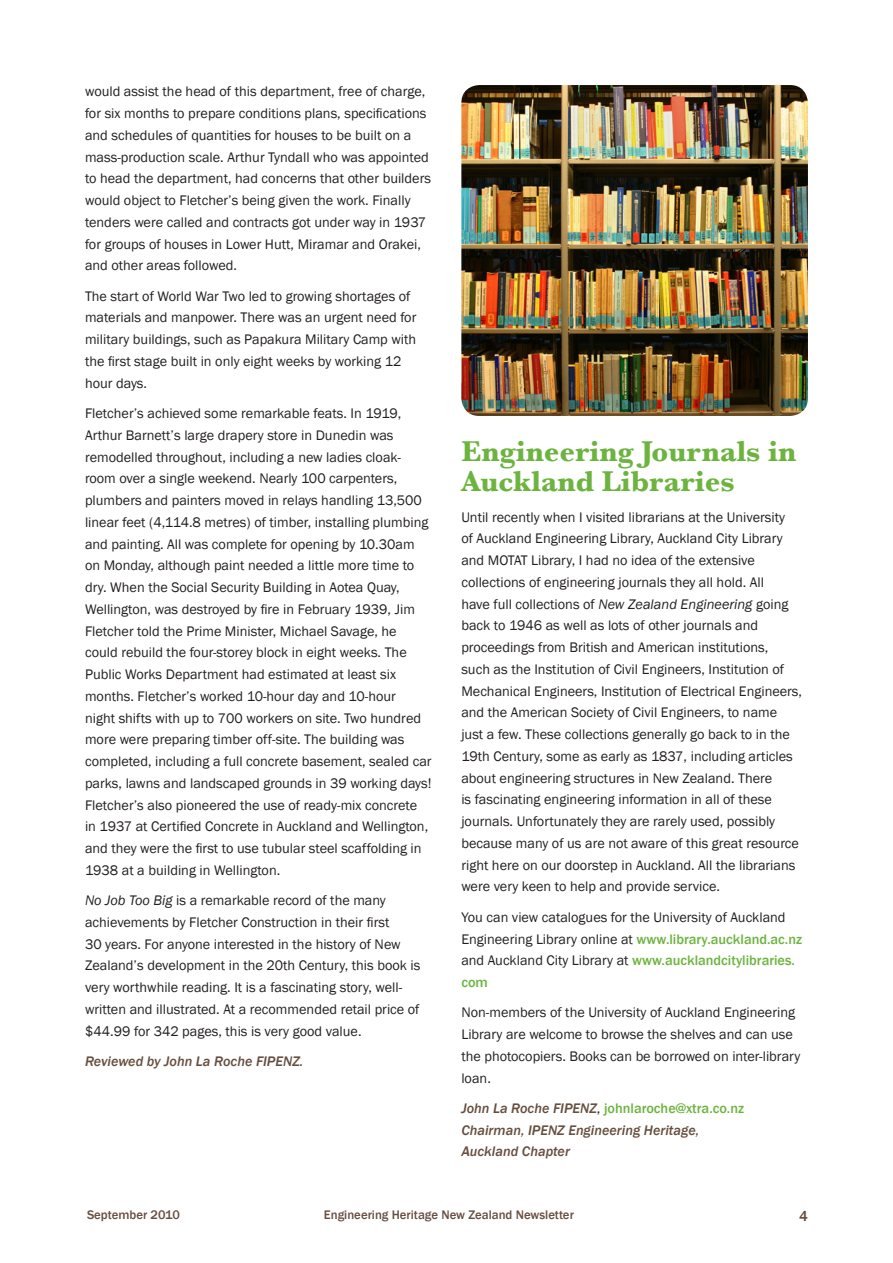
<style>
.page{position:relative;width:893px;height:1263px;background:#fff}
.page>*{position:absolute;margin:0;border:0;box-sizing:border-box;transform-origin:0 0}
.Headings{font:700 30px/30px "Baskerville";color:#6cb43f}
.t1{font:500 15px "Franklin Gothic";color:#674e3f}
.Main_body{font:14.25px/21.8px "Franklin Gothic";color:#231f20}
.Main_body-2{font:italic 500 14.25px/21.8px "Franklin Gothic";color:#674e3f}
.t2{font:500 12.75px "Franklin Gothic";color:#674e3f}
.s1{font-style:italic}
.s2{font-weight:500;color:#6cb43f}
.s3{font-weight:400;font-style:normal;color:#231f20}
.s4{font-style:normal;color:#6cb43f}
</style>
<div class="page">
<img style="left:461px;top:85px;width:347px;height:331px">
<p class="Main_body" style="left:85px;top:81px;width:347px">would assist the head of this department, free of charge, for six months to prepare conditions plans, specifications and schedules of quantities for houses to be built on a mass-production scale. Arthur Tyndall who was appointed to head the department, had concerns that other builders would object to Fletcher’s being given the work. Finally tenders were called and contracts got under way in 1937 for groups of houses in Lower Hutt, Miramar and Orakei, and other areas followed.</p>
<p class="Main_body" style="left:85px;top:285px;width:333px">The start of World War Two led to growing shortages of materials and manpower. There was an urgent need for military buildings, such as Papakura Military Camp with the first stage built in only eight weeks by working 12 hour days.</p>
<p class="Main_body" style="left:85px;top:403px;width:348px">Fletcher’s achieved some remarkable feats. In 1919, Arthur Barnett’s large drapery store in Dunedin was remodelled throughout, including a new ladies cloak&shy;room over a single weekend. Nearly 100 carpenters, plumbers and painters moved in relays handling 13,500 linear feet (4,114.8 metres) of timber, installing plumbing and painting. All was complete for opening by 10.30am on Monday, although paint needed a little more time to dry. When the Social Security Building in Aotea Quay, Wellington, was destroyed by fire in February 1939, Jim Fletcher told the Prime Minister, Michael Savage, he could rebuild the four-storey block in eight weeks. The Public Works Department had estimated at least six months. Fletcher’s worked 10-hour day and 10-hour<br>night shifts with up to 700 workers on site. Two hundred more were preparing timber off-site. The building was completed, including a full concrete basement, sealed car parks, lawns and landscaped grounds in 39 working days!<br>Fletcher’s also pioneered the use of ready-mix concrete in 1937 at Certified Concrete in Auckland and Wellington, and they were the first to use tubular steel scaffolding in 1938 at a building in Wellington.</p>
<p class="Main_body" style="left:85px;top:890px;width:337px"><span class="s1">No Job Too Big</span> is a remarkable record of the many achievements by Fletcher Construction in their first<br>30 years. For anyone interested in the history of New Zealand’s development in the 20th Century, this book is very worthwhile reading. It is a fascinating story, well&shy;written and illustrated. At a recommended retail price of $44.99 for 342 pages, this is very good value.</p>
<p class="Main_body-2" style="left:85px;top:1050px;width:220px">Reviewed by John La Roche FIPENZ.</p>
<p class="Headings" style="left:461px;top:437px;width:336px">Engineering Journals in<br>Auckland Libraries</p>
<p class="Main_body" style="left:461px;top:506px;width:342px">Until recently when I visited librarians at the University<br>of Auckland Engineering Library, Auckland City Library and MOTAT Library, I had no idea of the extensive collections of engineering journals they all hold. All<br>have full collections of <span class="s1">New Zealand Engineering</span> going back to 1946 as well as lots of other journals and proceedings from British and American institutions,<br>such as the Institution of Civil Engineers, Institution of Mechanical Engineers, Institution of Electrical Engineers, and the American Society of Civil Engineers, to name just a few. These collections generally go back to in the 19th Century, some as early as 1837, including articles about engineering structures in New Zealand. There<br>is fascinating engineering information in all of these journals. Unfortunately they are rarely used, possibly because many of us are not aware of this great resource right here on our doorstep in Auckland. All the librarians were very keen to help and provide service.</p>
<p class="Main_body" style="left:461px;top:906px;width:342px">You can view catalogues for the University of Auckland Engineering Library online at <span class="s2">www.library.auckland.ac.nz </span>and Auckland City Library at <span class="s2">www.aucklandcitylibraries. com</span></p>
<p class="Main_body" style="left:461px;top:1002px;width:340px">Non-members of the University of Auckland Engineering Library are welcome to browse the shelves and can use the photocopiers. Books can be borrowed on inter-library loan.</p>
<p class="Main_body-2" style="left:461px;top:1097px;width:284px">John La Roche FIPENZ<span class="s3">,</span> <span class="s4">johnlaroche@xtra.co.nz<br></span>Chairman, IPENZ Engineering Heritage,<br>Auckland Chapter</p>
<p class="t2" style="left:87px;top:1207px;width:94px">September 2010</p>
<p class="t2" style="left:324px;top:1207px;width:251px">Engineering Heritage New Zealand Newsletter</p>
<p class="t1" style="left:799px;top:1206px;width:10px">4</p>
</div>
